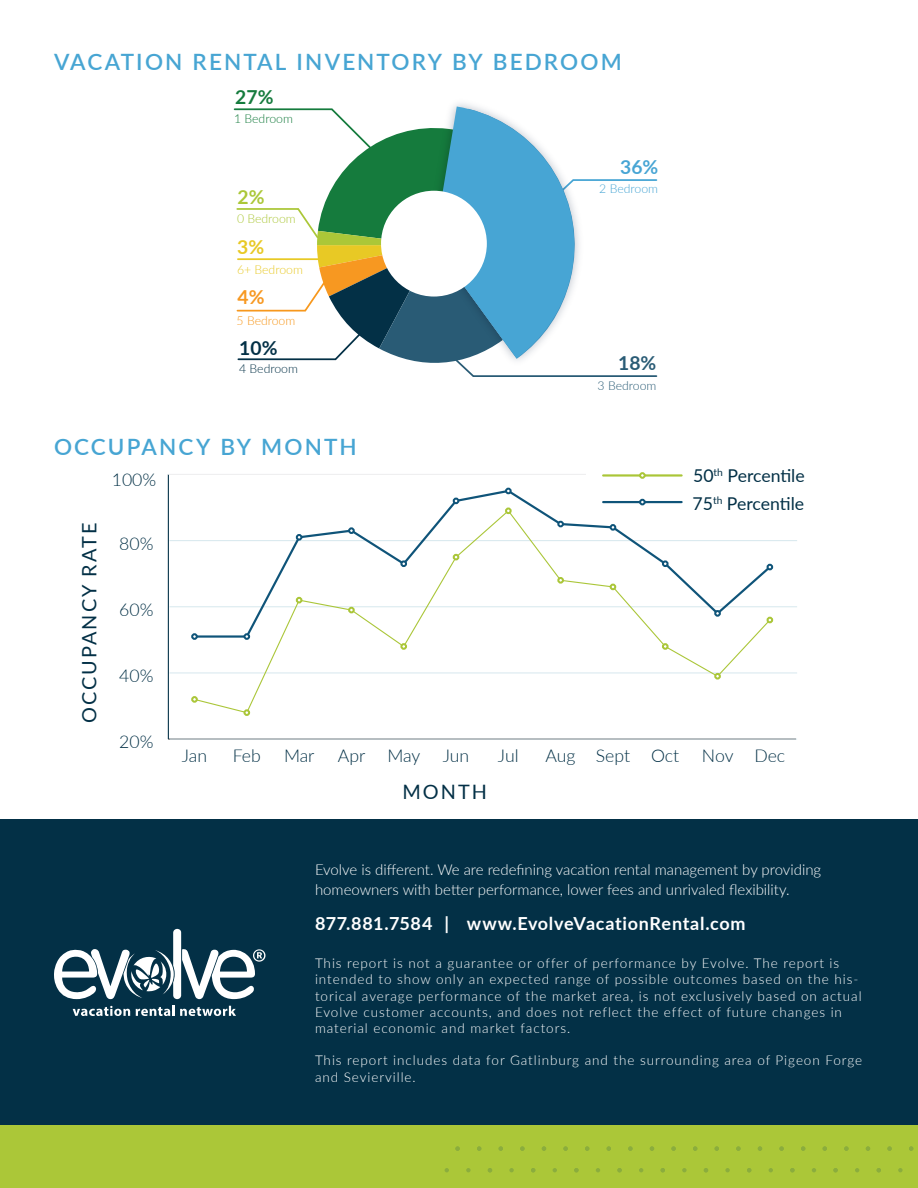
<style>
.page{position:relative;width:918px;height:1188px;background:#fff}
.page>*{position:absolute;margin:0;border:0;box-sizing:border-box;transform-origin:0 0}
.Subhead{font:600 22.5px "Lato";letter-spacing:.095em;color:#47a5d3}
.t1{font:19.95px "Lato";letter-spacing:.1em;color:#033046}
.t2{font:700 19.2px "Lato";color:#47a5d4}
.t3{font:700 19.2px "Lato";color:#157b3d}
.t4{font:700 19.2px "Lato";color:#033046}
.t5{font:700 19.2px "Lato";color:#295b75}
.t6{font:700 19.2px "Lato";color:#abc738}
.t7{font:700 19.2px "Lato";color:#f79821}
.t8{font:700 19.2px "Lato";color:#e8c925}
.Copy_Title{font:700 18px "Lato";letter-spacing:.04em;color:#fff}
.t9{font:300 17.7px "Lato";color:#033046}
.t10{font:17.7px "Lato";letter-spacing:-.005em;color:#033046}
.t11{font:300 15px/19.8px "Lato";color:#fff}
.t12{font:300 13.5px/16.2px "Lato";letter-spacing:.07em;color:#fff}
.t13{font:300 12.3px "Lato";color:#e8c925}
.t14{font:300 12.3px "Lato";color:#47a5d4}
.t15{font:300 12.3px "Lato";color:#157b3d}
.t16{font:300 12.3px "Lato";color:#abc738}
.t17{font:300 12.3px "Lato";color:#033046}
.t18{font:300 12.3px "Lato";color:#f7981d}
.t19{font:300 12.3px "Lato";color:#295b75}
</style>
<div class="page">
<div style="left:0;top:820px;width:918px;height:305px;background:#033046"></div>
<div style="left:0;top:1125px;width:918px;height:63px;background:#abc738"></div>
<svg style="left:898px;top:1168px;width:5px;height:4px"></svg>
<svg style="left:909px;top:1146px;width:4px;height:5px"></svg>
<svg style="left:887px;top:1146px;width:5px;height:5px"></svg>
<svg style="left:877px;top:1168px;width:4px;height:4px"></svg>
<svg style="left:855px;top:1168px;width:4px;height:4px"></svg>
<svg style="left:866px;top:1146px;width:4px;height:5px"></svg>
<svg style="left:844px;top:1146px;width:5px;height:5px"></svg>
<svg style="left:833px;top:1168px;width:5px;height:4px"></svg>
<svg style="left:812px;top:1168px;width:4px;height:4px"></svg>
<svg style="left:823px;top:1146px;width:4px;height:5px"></svg>
<svg style="left:801px;top:1146px;width:4px;height:5px"></svg>
<svg style="left:790px;top:1168px;width:5px;height:4px"></svg>
<svg style="left:769px;top:1168px;width:4px;height:4px"></svg>
<svg style="left:779px;top:1146px;width:5px;height:5px"></svg>
<svg style="left:758px;top:1146px;width:4px;height:5px"></svg>
<svg style="left:747px;top:1168px;width:4px;height:4px"></svg>
<svg style="left:725px;top:1168px;width:5px;height:4px"></svg>
<svg style="left:736px;top:1146px;width:5px;height:5px"></svg>
<svg style="left:715px;top:1146px;width:4px;height:5px"></svg>
<svg style="left:704px;top:1168px;width:4px;height:4px"></svg>
<svg style="left:682px;top:1168px;width:5px;height:4px"></svg>
<svg style="left:693px;top:1146px;width:4px;height:5px"></svg>
<svg style="left:671px;top:1146px;width:5px;height:5px"></svg>
<svg style="left:661px;top:1168px;width:4px;height:4px"></svg>
<svg style="left:639px;top:1168px;width:4px;height:4px"></svg>
<svg style="left:650px;top:1146px;width:4px;height:5px"></svg>
<svg style="left:628px;top:1146px;width:5px;height:5px"></svg>
<svg style="left:617px;top:1168px;width:5px;height:4px"></svg>
<svg style="left:596px;top:1168px;width:4px;height:4px"></svg>
<svg style="left:607px;top:1146px;width:4px;height:5px"></svg>
<svg style="left:585px;top:1146px;width:4px;height:5px"></svg>
<svg style="left:574px;top:1168px;width:5px;height:4px"></svg>
<svg style="left:553px;top:1168px;width:4px;height:4px"></svg>
<svg style="left:563px;top:1146px;width:5px;height:5px"></svg>
<svg style="left:542px;top:1146px;width:4px;height:5px"></svg>
<svg style="left:531px;top:1168px;width:4px;height:4px"></svg>
<svg style="left:509px;top:1168px;width:5px;height:4px"></svg>
<svg style="left:520px;top:1146px;width:5px;height:5px"></svg>
<svg style="left:499px;top:1146px;width:4px;height:5px"></svg>
<svg style="left:488px;top:1168px;width:4px;height:4px"></svg>
<svg style="left:466px;top:1168px;width:5px;height:4px"></svg>
<svg style="left:445px;top:1168px;width:4px;height:4px"></svg>
<svg style="left:477px;top:1146px;width:4px;height:5px"></svg>
<svg style="left:455px;top:1146px;width:5px;height:5px"></svg>
<hr style="left:168px;top:739px;width:628px;height:1px;background:#231f20">
<hr style="left:168px;top:474px;width:1px;height:265px;background:#033046">
<hr style="left:169px;top:739px;width:628px;height:1px;background:#daeaef">
<hr style="left:169px;top:672px;width:628px;height:1px;background:#daeaef">
<hr style="left:169px;top:606px;width:628px;height:1px;background:#daeaef">
<hr style="left:169px;top:540px;width:628px;height:1px;background:#daeaef">
<hr style="left:168px;top:474px;width:628px;height:1px;background:#efeff0">
<div style="left:191px;top:633px;width:7px;height:7px;border:2px solid #0f5479;border-radius:50%"></div>
<div style="left:244px;top:709px;width:6px;height:7px;border:2px solid #aac638;border-radius:50%"></div>
<div style="left:191px;top:696px;width:7px;height:7px;border:2px solid #aac638;border-radius:50%"></div>
<div style="left:586px;top:461px;width:222px;height:62px;background:#fff"></div>
<hr style="left:603px;top:474px;width:79px;height:3px;background:#aac638">
<svg style="left:192px;top:488px;width:581px;height:227px"></svg>
<div style="left:639px;top:499px;width:7px;height:6px;border:2px solid #0f5479;border-radius:50%"></div>
<div style="left:639px;top:472px;width:7px;height:7px;border:2px solid #aac638;border-radius:50%"></div>
<svg style="left:233px;top:107px;width:425px;height:270px"></svg>
<div style="left:381px;top:191px;width:106px;height:106px;background:#fff;border-radius:50%"></div>
<svg style="left:73px;top:1006px;width:57px;height:10px"></svg>
<svg style="left:136px;top:1006px;width:100px;height:10px"></svg>
<svg style="left:54px;top:929px;width:211px;height:70px"></svg>
<p class="Subhead" style="left:54px;top:45px;width:569px">VACATION RENTAL INVENTORY BY BEDROOM</p>
<p class="t3" style="left:235px;top:82px;width:40px">27%</p>
<p class="t15" style="left:234px;top:110px;width:60px">1 Bedroom</p>
<p class="t6" style="left:237px;top:183px;width:29px">2%</p>
<p class="t16" style="left:237px;top:210px;width:60px">0 Bedroom</p>
<p class="t8" style="left:237px;top:233px;width:29px">3%</p>
<p class="t13" style="left:237px;top:261px;width:67px">6+ Bedroom</p>
<p class="t7" style="left:237px;top:283px;width:29px">4%</p>
<p class="t18" style="left:237px;top:312px;width:60px">5 Bedroom</p>
<p class="t4" style="left:239px;top:333px;width:40px">10%</p>
<p class="t17" style="left:239px;top:360px;width:60px">4 Bedroom</p>
<p class="Subhead" style="left:54px;top:430px;width:304px">OCCUPANCY BY MONTH</p>
<p class="t1" style="left:75px;top:723px;width:201px;rotate:-90deg">OCCUPANCY RATE</p>
<p class="t9" style="left:112px;top:467px;width:46px">100%</p>
<p class="t9" style="left:119px;top:531px;width:36px">80%</p>
<p class="t9" style="left:119px;top:597px;width:36px">60%</p>
<p class="t9" style="left:119px;top:664px;width:36px">40%</p>
<p class="t2" style="left:620px;top:152px;width:40px">36%</p>
<p class="t14" style="left:599px;top:180px;width:60px">2 Bedroom</p>
<p class="t5" style="left:618px;top:349px;width:40px">18%</p>
<p class="t19" style="left:598px;top:377px;width:60px">3 Bedroom</p>
<p class="t10" style="left:693px;top:463px;width:113px">50<sup>th</sup> Percentile</p>
<p class="t10" style="left:693px;top:491px;width:113px">75<sup>th</sup> Percentile</p>
<p class="t9" style="left:119px;top:730px;width:36px">20%</p>
<p class="t9" style="left:182px;top:743px;width:27px">Jan</p>
<p class="t9" style="left:233px;top:743px;width:30px">Feb</p>
<p class="t9" style="left:284px;top:743px;width:32px">Mar</p>
<p class="t9" style="left:338px;top:743px;width:29px">Apr</p>
<p class="t9" style="left:387px;top:743px;width:34px">May</p>
<p class="t9" style="left:443px;top:743px;width:28px">Jun</p>
<p class="t9" style="left:498px;top:743px;width:22px">Jul</p>
<p class="t9" style="left:546px;top:743px;width:135px">Aug Sept Oct</p>
<p class="t9" style="left:702px;top:743px;width:85px">Nov Dec</p>
<p class="t1" style="left:403px;top:778px;width:86px">MONTH</p>
<p class="t11" style="left:315px;top:859px;width:508px">Evolve is different. We are redefining vacation rental management by providing homeowners with better performance, lower fees and unrivaled flexibility.</p>
<p class="Copy_Title" style="left:315px;top:910px;width:432px">877.881.7584 | www.EvolveVacationRental.com</p>
<p class="t12" style="left:315px;top:955px;width:548px">This report is not a guarantee or offer of performance by Evolve. The report is intended to show only an expected range of possible outcomes based on the his&shy;torical average performance of the market area, is not exclusively based on actual Evolve customer accounts, and does not reflect the effect of future changes in material economic and market factors.</p>
<p class="t12" style="left:315px;top:1052px;width:549px">This report includes data for Gatlinburg and the surrounding area of Pigeon Forge and Sevierville.</p>
</div>
